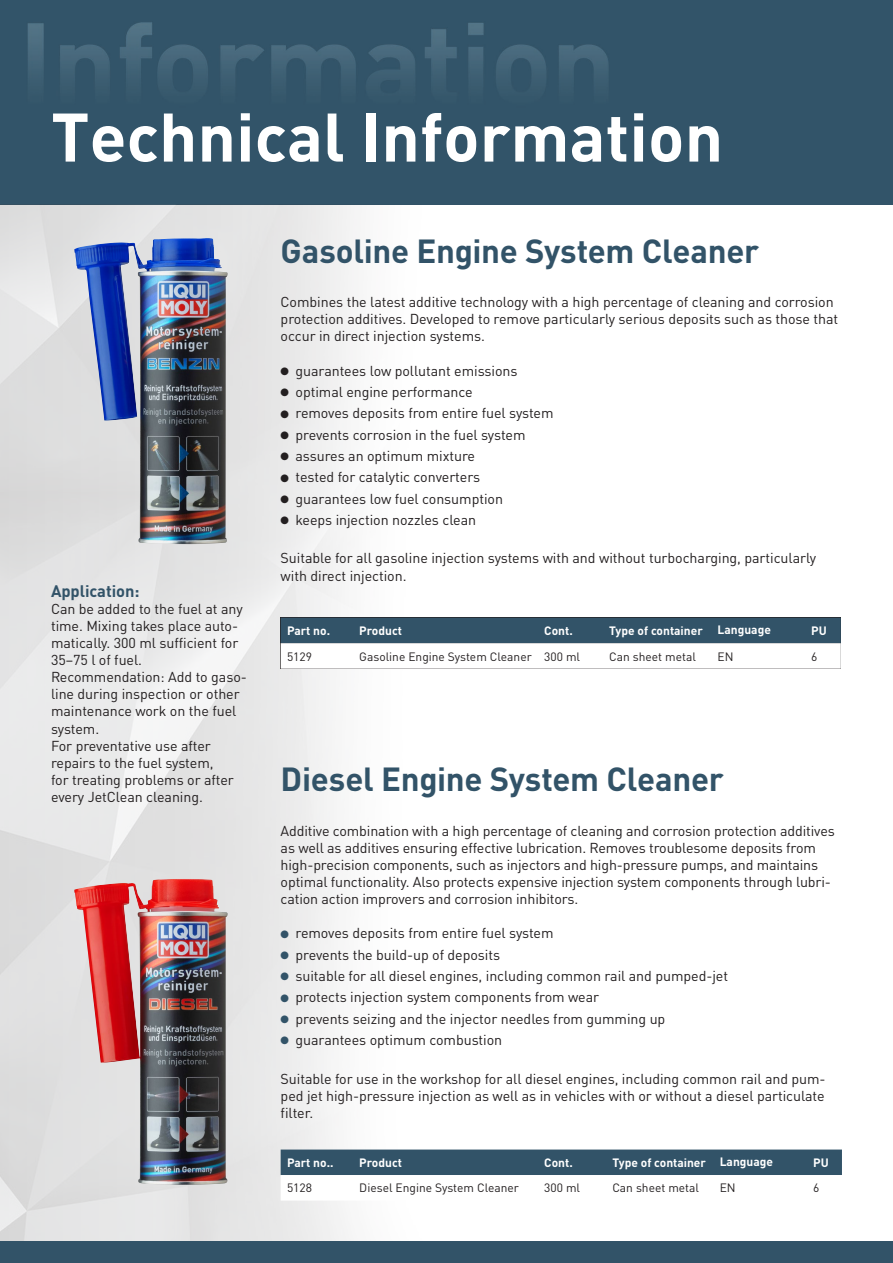
<style>
.page{position:relative;width:893px;height:1263px;background:#fff}
.page>*{position:absolute;margin:0;border:0;box-sizing:border-box;transform-origin:0 0}
.t1{font:67.5px "DIN Bold";color:#fff}
.t2{font:700 33px "DIN Pro";letter-spacing:-.01em;color:#325368}
.t3{font:700 16.5px "DIN Pro";letter-spacing:-.005em;color:#325368}
.t4{font:14.25px/17.1px "DIN Pro";letter-spacing:-.005em;color:#231f20}
.t5{font:12px "DIN Pro";color:#231f20}
.t6{font:700 12px "DIN Pro";color:#fff}
.s1{color:#325368}
</style>
<div class="page">
<img style="left:0;top:0;width:893px;height:204px">
<img style="left:0;top:204px;width:880px;height:1038px">
<div style="left:0;top:1242px;width:893px;height:21px;background:#325368"></div>
<svg style="left:281px;top:618px;width:560px;height:51px"></svg>
<img style="left:74px;top:238px;width:154px;height:306px">
<img style="left:74px;top:879px;width:154px;height:306px">
<svg style="left:281px;top:1149px;width:561px;height:51px"></svg>
<h1 class="t1" style="left:51px;top:93px;width:674px">Technical Information</h1>
<p class="t3" style="left:51px;top:577px;width:90px">Application:</p>
<p class="t4" style="left:51px;top:599px;width:197px">Can be added to the fuel at any time. Mixing takes place auto&shy;matically. 300 ml sufficient for<br>35–75 l of fuel.<br>Recommendation: Add to gaso&shy;line during inspection or other maintenance work on the fuel system.<br>For preventative use after repairs to the fuel system,<br>for treating problems or after every JetClean cleaning.</p>
<h2 class="t2" style="left:281px;top:224px;width:480px">Gasoline Engine System Cleaner</h2>
<p class="t4" style="left:281px;top:292px;width:559px">Combines the latest additive technology with a high percentage of cleaning and corrosion protection additives. Developed to remove particularly serious deposits such as those that occur in direct injection systems.</p>
<p class="t4" style="left:281px;top:360px;width:238px">● guarantees low pollutant emissions</p>
<p class="t4" style="left:281px;top:382px;width:193px">● optimal engine performance</p>
<p class="t4" style="left:281px;top:403px;width:274px">● removes deposits from entire fuel system</p>
<p class="t4" style="left:281px;top:424px;width:246px">● prevents corrosion in the fuel system</p>
<p class="t4" style="left:281px;top:446px;width:196px">● assures an optimum mixture</p>
<p class="t4" style="left:281px;top:467px;width:201px">● tested for catalytic converters</p>
<p class="t4" style="left:281px;top:489px;width:224px">● guarantees low fuel consumption</p>
<p class="t4" style="left:281px;top:510px;width:197px">● keeps injection nozzles clean</p>
<p class="t4" style="left:281px;top:548px;width:537px">Suitable for all gasoline injection systems with and without turbocharging, particularly with direct injection.</p>
<p class="t6" style="left:287px;top:621px;width:45px">Part no.</p>
<p class="t6" style="left:359px;top:621px;width:44px">Product</p>
<p class="t6" style="left:544px;top:621px;width:30px">Cont.</p>
<p class="t6" style="left:609px;top:621px;width:163px">Type of container Language</p>
<p class="t6" style="left:811px;top:621px;width:17px">PU</p>
<p class="t5" style="left:287px;top:647px;width:27px">5129</p>
<p class="t5" style="left:359px;top:647px;width:222px">Gasoline Engine System Cleaner 300 ml</p>
<p class="t5" style="left:609px;top:647px;width:88px">Can sheet metal</p>
<p class="t5" style="left:718px;top:647px;width:17px">EN</p>
<p class="t5" style="left:811px;top:647px;width:8px">6</p>
<h2 class="t2" style="left:281px;top:751px;width:445px">Diesel Engine System Cleaner</h2>
<p class="t4" style="left:281px;top:821px;width:556px">Additive combination with a high percentage of cleaning and corrosion protection additives as well as additives ensuring effective lubrication. Removes troublesome deposits from high-precision components, such as injectors and high-pressure pumps, and maintains optimal functionality. Also protects expensive injection system components through lubri&shy;cation action improvers and corrosion inhibitors.</p>
<p class="t4" style="left:281px;top:923px;width:274px"><span class="s1">●</span> removes deposits from entire fuel system</p>
<p class="t4" style="left:281px;top:944px;width:221px"><span class="s1">●</span> prevents the build-up of deposits</p>
<p class="t4" style="left:281px;top:966px;width:449px"><span class="s1">●</span> suitable for all diesel engines, including common rail and pumped-jet</p>
<p class="t4" style="left:281px;top:987px;width:320px"><span class="s1">●</span> protects injection system components from wear</p>
<p class="t4" style="left:281px;top:1009px;width:386px"><span class="s1">●</span> prevents seizing and the injector needles from gumming up</p>
<p class="t4" style="left:281px;top:1030px;width:223px"><span class="s1">●</span> guarantees optimum combustion</p>
<p class="t4" style="left:281px;top:1068px;width:546px;text-align:justify">Suitable for use in the workshop for all diesel engines, including common rail and pum&shy;ped jet high-pressure injection as well as in vehicles with or without a diesel particulate filter.</p>
<p class="t6" style="left:287px;top:1152px;width:48px">Part no..</p>
<p class="t6" style="left:359px;top:1152px;width:44px">Product</p>
<p class="t6" style="left:544px;top:1152px;width:30px">Cont.</p>
<p class="t6" style="left:612px;top:1152px;width:162px">Type of container Language</p>
<p class="t6" style="left:813px;top:1152px;width:17px">PU</p>
<p class="t5" style="left:287px;top:1178px;width:27px">5128</p>
<p class="t5" style="left:359px;top:1178px;width:161px">Diesel Engine System Cleaner</p>
<p class="t5" style="left:544px;top:1178px;width:37px">300 ml</p>
<p class="t5" style="left:612px;top:1178px;width:88px">Can sheet metal</p>
<p class="t5" style="left:720px;top:1178px;width:17px">EN</p>
<p class="t5" style="left:813px;top:1178px;width:8px">6</p>
</div>
